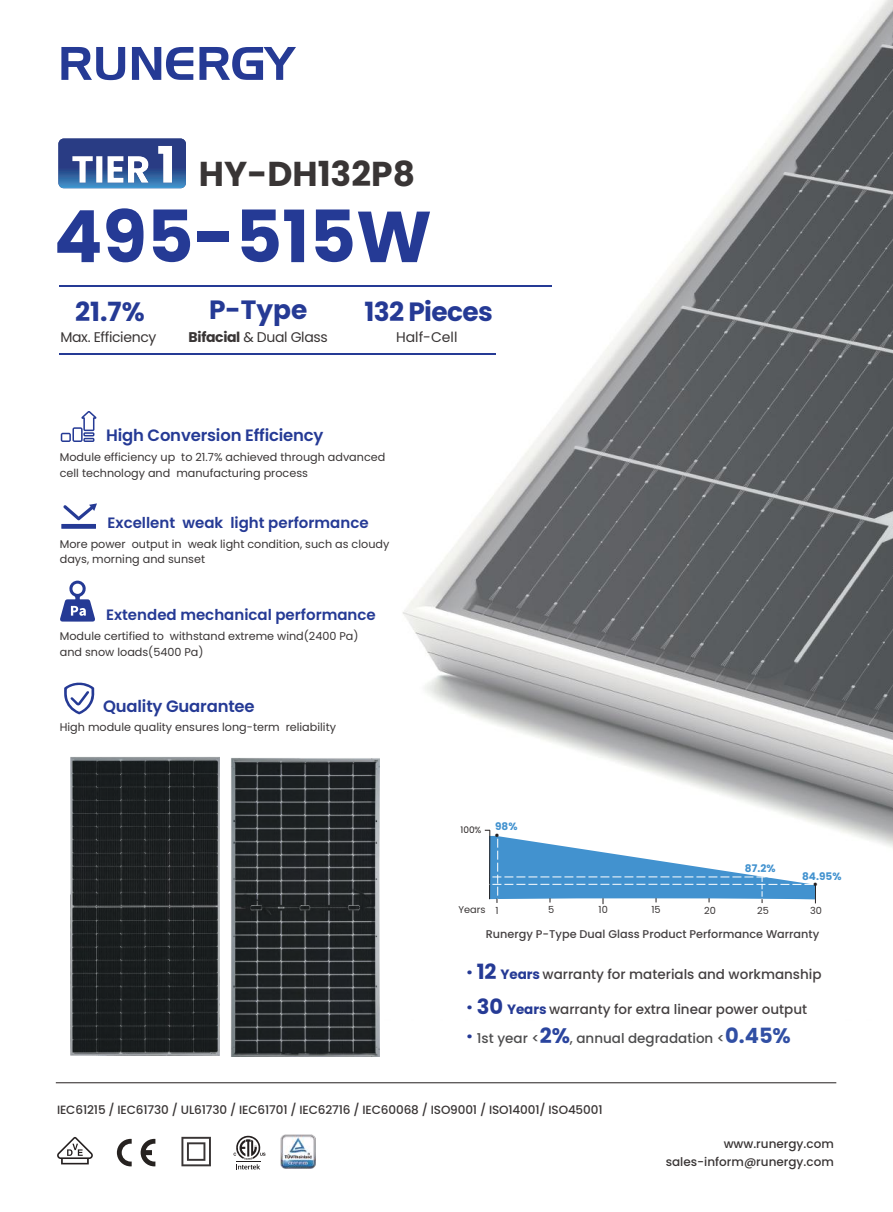
<style>
.page{position:relative;width:893px;height:1212px;background:#fff}
.page>*{position:absolute;margin:0;border:0;box-sizing:border-box;transform-origin:0 0}
.t1{font:700 72px "Poppins";color:#253a95}
.t2{font:700 34.5px "Poppins";color:#393535}
.t3{font:700 26.4px "Poppins";letter-spacing:-.025em;color:#253a95}
.t4{font:600 16.5px "Poppins";letter-spacing:-.01em;color:#253a95}
.t5{font:600 15px "Poppins";color:#253a95}
.t6{font:13.95px "Poppins";letter-spacing:-.025em;color:#393535}
.t7{font:13.95px "Poppins";color:#393535}
.t8{font:500 13.5px "Poppins";color:#444041}
.t9{font:500 13.5px "Poppins";color:#4d4d4e}
.t10{font:500 12px/18px "Poppins";letter-spacing:-.01em;color:#393535;text-align:right}
.t11{font:11.25px/15.5px "Poppins";color:#393535}
.t12{font:500 11.25px "Poppins";color:#444041}
.t13{font:700 10.5px "Poppins";color:#4292cf}
.t14{font:9.75px "Poppins";color:#393535}
.t15{font:9px "Poppins";color:#241f1f}
.t16{font:300 4.5px "Adobe Song Std";color:#241f1f}
.s1{font-weight:700}
.s2{font-weight:700;font-size:21px;color:#253a95}
.s3{font-weight:700;color:#253a95}
.s4{font-weight:700;font-size:21px;color:#2a449e}
.s5{font-weight:700;font-size:21px;color:#314fa4}
</style>
<div class="page">
<img style="left:149px;top:0;width:744px;height:1021px">
<svg style="left:234px;top:1136px;width:31px;height:33px"></svg>
<svg style="left:181px;top:1137px;width:30px;height:29px"></svg>
<svg style="left:57px;top:1137px;width:36px;height:27px"></svg>
<svg style="left:117px;top:1139px;width:15px;height:27px"></svg>
<svg style="left:141px;top:1139px;width:14px;height:27px"></svg>
<img style="left:281px;top:1134px;width:34px;height:35px">
<svg style="left:61px;top:47px;width:64px;height:33px"></svg>
<svg style="left:132px;top:47px;width:61px;height:33px"></svg>
<svg style="left:199px;top:47px;width:97px;height:33px"></svg>
<hr style="left:59px;top:353px;width:436px;height:2px;background:#253a95">
<hr style="left:59px;top:286px;width:492px;height:1px;background:#253a95">
<hr style="left:56px;top:1082px;width:780px;height:1px;background:#241f1f">
<img style="left:220px;top:766px;width:10px;height:255px">
<div style="left:61px;top:524px;width:35px;height:5px;background:#253a95"></div>
<svg style="left:63px;top:503px;width:34px;height:17px"></svg>
<svg style="left:61px;top:411px;width:36px;height:31px"></svg>
<svg style="left:64px;top:682px;width:30px;height:32px"></svg>
<svg style="left:58px;top:139px;width:128px;height:49px"></svg>
<svg style="left:60px;top:581px;width:35px;height:41px"></svg>
<svg style="left:485px;top:830px;width:331px;height:74px"></svg>
<img style="left:230px;top:757px;width:149px;height:299px">
<img style="left:71px;top:757px;width:149px;height:299px">
<h2 class="t2" style="left:199px;top:154px;width:218px">HY-DH132P8</h2>
<h1 class="t1" style="left:54px;top:195px;width:380px">495-515W</h1>
<h3 class="t3" style="left:75px;top:296px;width:71px">21.7%</h3>
<p class="t6" style="left:60px;top:329px;width:97px">Max. Efficiency</p>
<h3 class="t3" style="left:209px;top:294px;width:100px">P-Type</h3>
<p class="t6" style="left:189px;top:329px;width:141px"><span class="s1">Bifacial</span> &amp; Dual Glass</p>
<h3 class="t3" style="left:364px;top:296px;width:130px">132 Pieces</h3>
<p class="t7" style="left:396px;top:329px;width:63px">Half-Cell</p>
<h3 class="t4" style="left:106px;top:426px;width:219px">High Conversion Efficiency</h3>
<p class="t11" style="left:60px;top:450px;width:327px">Module efficiency up to 21.7% achieved through advanced cell technology and manufacturing process</p>
<h3 class="t5" style="left:108px;top:514px;width:263px">Excellent weak light performance</h3>
<p class="t11" style="left:60px;top:536px;width:331px">More power output in weak light condition, such as cloudy days, morning and sunset</p>
<h3 class="t5" style="left:106px;top:606px;width:271px">Extended mechanical performance</h3>
<p class="t11" style="left:60px;top:629px;width:300px">Module certified to withstand extreme wind(2400 Pa) and snow loads(5400 Pa)</p>
<h3 class="t4" style="left:103px;top:696px;width:153px">Quality Guarantee</h3>
<p class="t11" style="left:60px;top:719px;width:278px">High module quality ensures long-term reliability</p>
<p class="t15" style="left:460px;top:824px;width:23px">100%</p>
<p class="t13" style="left:495px;top:820px;width:24px">98%</p>
<p class="t16" style="left:495px;top:833px;width:6px">●</p>
<p class="t13" style="left:745px;top:862px;width:32px">87.2%</p>
<p class="t13" style="left:802px;top:870px;width:41px">84.95%</p>
<p class="t16" style="left:813px;top:882px;width:6px">●</p>
<p class="t14" style="left:458px;top:904px;width:29px">Years</p>
<p class="t14" style="left:548px;top:904px;width:8px">5</p>
<p class="t14" style="left:599px;top:904px;width:11px">10</p>
<p class="t14" style="left:651px;top:904px;width:11px">15</p>
<p class="t14" style="left:704px;top:904px;width:13px">20</p>
<p class="t14" style="left:810px;top:904px;width:13px">30</p>
<p class="t14" style="left:495px;top:905px;width:5px">1</p>
<p class="t14" style="left:757px;top:904px;width:13px">25</p>
<p class="t12" style="left:486px;top:928px;width:335px">Runergy P-Type Dual Glass Product Performance Warranty</p>
<p class="t8" style="left:467px;top:967px;width:357px"><span class="s2">· 12</span> <span class="s3">Years</span> warranty for materials and workmanship</p>
<p class="t8" style="left:467px;top:1001px;width:342px"><span class="s2">· 30</span> <span class="s3">Years</span> warranty for extra linear power output</p>
<p class="t9" style="left:467px;top:1031px;width:326px"><span class="s2">·</span> 1st year &lt;<span class="s4">2%</span>, annual degradation &lt;<span class="s5">0.45%</span></p>
<p class="t10" style="left:57px;top:1100px;width:547px">IEC61215 / IEC61730 / UL61730 / IEC61701 / IEC62716 / IEC60068 / ISO9001 / ISO14001/ ISO45001</p>
<p class="t10" style="left:666px;top:1135px;width:170px">www.runergy.com sales-inform@runergy.com</p>
</div>
